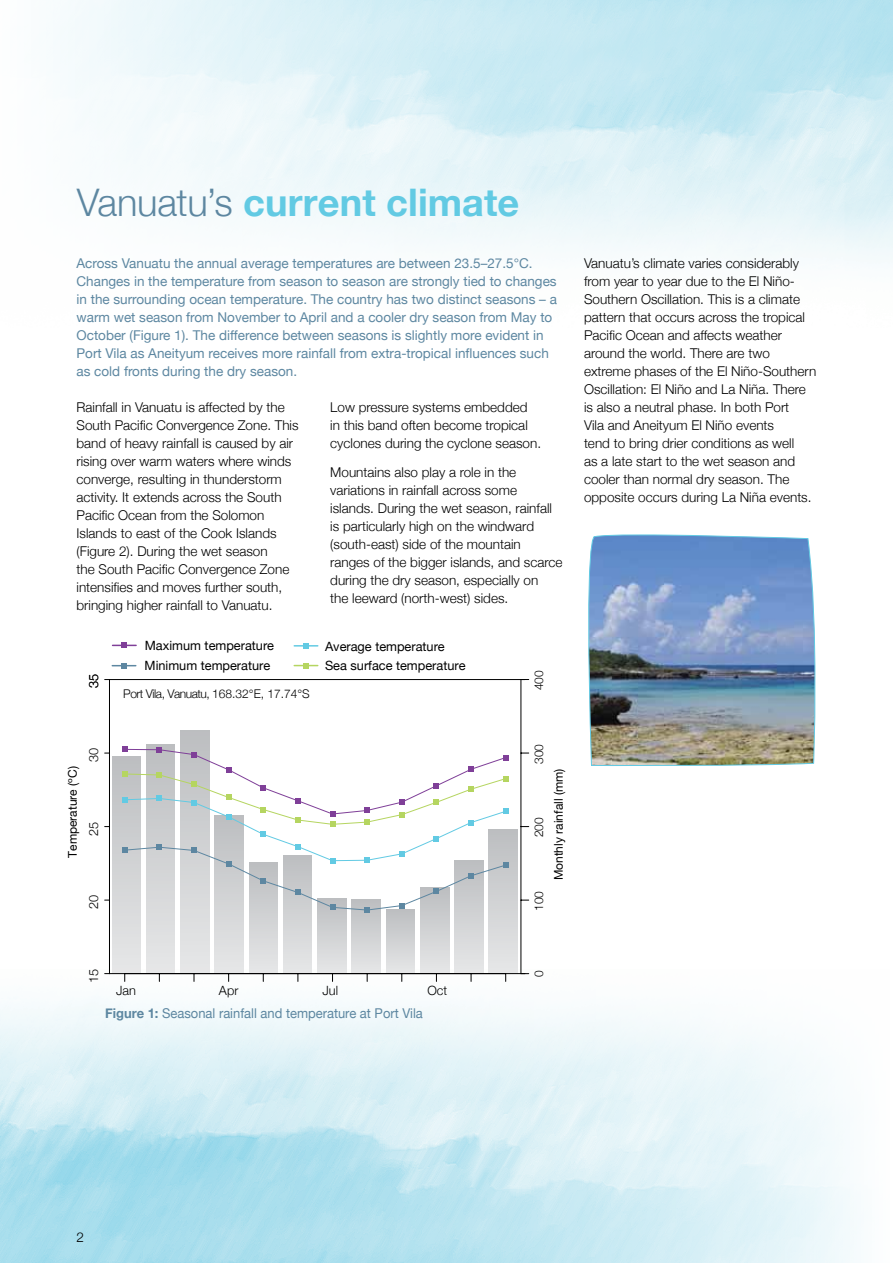
<style>
.page{position:relative;width:893px;height:1263px;background:#fff}
.page>*{position:absolute;margin:0;border:0;box-sizing:border-box;transform-origin:0 0}
.t1{font:700 37.95px "Helvetica Neue";color:#62cae3}
.t2{font:300 13.5px/18px "Helvetica Neue";color:#000}
.t3{font:13.5px/18px "Helvetica Neue";color:#5d87a1}
.t4{font:13.5px "Helvetica Neue";color:#5d87a1;scale:.96 1}
.t5{font:12.75px "Helvetica Neue";color:#000}
.t6{font:300 12.75px "Helvetica Neue";color:#000}
.t7{font:12px "Helvetica Neue";color:#000}
.t8{font:300 12px "Helvetica Neue";letter-spacing:-.04em;color:#000}
.t9{font:300 12px "Helvetica Neue";color:#000}
.s1{font-weight:300;color:#5d87a1}
.s2{font-weight:700}
</style>
<div class="page">
<img style="left:0;top:970px;width:857px;height:293px">
<svg style="left:113px;top:642px;width:23px;height:6px"></svg>
<svg style="left:294px;top:643px;width:24px;height:6px"></svg>
<svg style="left:112px;top:663px;width:24px;height:6px"></svg>
<svg style="left:294px;top:663px;width:24px;height:5px"></svg>
<div style="left:112px;top:756px;width:29px;height:218px;background:linear-gradient(to bottom,#bcbec0,#e6e7e8)"></div>
<div style="left:146px;top:744px;width:29px;height:230px;background:#e0e1e2"></div>
<svg style="left:181px;top:731px;width:28px;height:242px;background:#d9dbdc"></svg>
<div style="left:215px;top:815px;width:28px;height:159px;background:#dedfe0"></div>
<div style="left:249px;top:862px;width:29px;height:112px;background:#dadbdd"></div>
<div style="left:283px;top:855px;width:29px;height:119px;background:#dbdcdd"></div>
<svg style="left:318px;top:913px;width:28px;height:60px;background:#d5d6d7"></svg>
<svg style="left:352px;top:913px;width:28px;height:60px;background:#d4d5d7"></svg>
<div style="left:386px;top:909px;width:29px;height:65px;background:linear-gradient(to bottom,#bcbec0,#e6e7e8)"></div>
<svg style="left:420px;top:913px;width:29px;height:60px;background:#d7d8d9"></svg>
<div style="left:455px;top:860px;width:28px;height:114px;background:#dbdcdd"></div>
<div style="left:489px;top:830px;width:28px;height:144px;background:linear-gradient(to bottom,#bcbec1,#e6e7e8)"></div>
<hr style="left:521px;top:679px;width:1px;height:295px;background:#000">
<hr style="left:109px;top:679px;width:416px;height:1px;background:#000">
<hr style="left:109px;top:973px;width:416px;height:1px;background:#000">
<hr style="left:109px;top:679px;width:1px;height:294px;background:#000">
<svg style="left:122px;top:746px;width:387px;height:167px"></svg>
<img style="left:588px;top:534px;width:228px;height:232px">
<h1 class="t1" style="left:77px;top:179px;width:444px"><span class="s1">Vanuatu’s</span> current climate</h1>
<p class="t3" style="left:77px;top:254px;width:482px">Across Vanuatu the annual average temperatures are between 23.5–27.5°C.<br>Changes in the temperature from season to season are strongly tied to changes in the surrounding ocean temperature. The country has two distinct seasons – a warm wet season from November to April and a cooler dry season from May to October (Figure 1). The difference between seasons is slightly more evident in Port Vila as Aneityum receives more rainfall from extra-tropical influences such as cold fronts during the dry season.</p>
<p class="t2" style="left:77px;top:398px;width:224px">Rainfall in Vanuatu is affected by the South Pacific Convergence Zone. This band of heavy rainfall is caused by air rising over warm waters where winds converge, resulting in thunderstorm activity. It extends across the South Pacific Ocean from the Solomon Islands to east of the Cook Islands (Figure 2). During the wet season<br>the South Pacific Convergence Zone intensifies and moves further south, bringing higher rainfall to Vanuatu.</p>
<p class="t2" style="left:330px;top:398px;width:212px">Low pressure systems embedded<br>in this band often become tropical cyclones during the cyclone season.</p>
<p class="t2" style="left:330px;top:463px;width:234px">Mountains also play a role in the variations in rainfall across some islands. During the wet season, rainfall is particularly high on the windward (south-east) side of the mountain ranges of the bigger islands, and scarce during the dry season, especially on<br>the leeward (north-west) sides.</p>
<p class="t6" style="left:86px;top:688px;width:16px;rotate:-90deg">35</p>
<p class="t7" style="left:65px;top:858px;width:93px;rotate:-90deg">Temperature (ºC)</p>
<p class="t6" style="left:86px;top:762px;width:16px;rotate:-90deg">30</p>
<p class="t6" style="left:86px;top:836px;width:16px;rotate:-90deg">25</p>
<p class="t6" style="left:86px;top:909px;width:16px;rotate:-90deg">20</p>
<p class="t5" style="left:145px;top:638px;width:131px">Maximum temperature</p>
<p class="t5" style="left:325px;top:638px;width:121px">Average temperature</p>
<p class="t5" style="left:145px;top:658px;width:127px">Minimum temperature</p>
<p class="t5" style="left:325px;top:658px;width:142px">Sea surface temperature</p>
<p class="t8" style="left:123px;top:686px;width:188px">Port Vila, Vanuatu, 168.32°E, 17.74°S</p>
<p class="t9" style="left:531px;top:690px;width:22px;rotate:-90deg">400</p>
<p class="t9" style="left:531px;top:764px;width:22px;rotate:-90deg">300</p>
<p class="t9" style="left:531px;top:837px;width:22px;rotate:-90deg">200</p>
<p class="t9" style="left:531px;top:911px;width:22px;rotate:-90deg">100</p>
<p class="t7" style="left:551px;top:880px;width:113px;rotate:-90deg">Monthly rainfall (mm)</p>
<p class="t2" style="left:584px;top:254px;width:234px">Vanuatu’s climate varies considerably from year to year due to the El Niño-Southern Oscillation. This is a climate pattern that occurs across the tropical Pacific Ocean and affects weather around the world. There are two extreme phases of the El Niño-Southern Oscillation: El Niño and La Niña. There is also a neutral phase. In both Port<br>Vila and Aneityum El Niño events<br>tend to bring drier conditions as well<br>as a late start to the wet season and cooler than normal dry season. The opposite occurs during La Niña events.</p>
<p class="t6" style="left:86px;top:983px;width:16px;rotate:-90deg">15</p>
<p class="t6" style="left:116px;top:983px;width:21px">Jan</p>
<p class="t6" style="left:219px;top:983px;width:21px">Apr</p>
<p class="t6" style="left:322px;top:983px;width:17px">Jul</p>
<p class="t6" style="left:427px;top:983px;width:21px">Oct</p>
<p class="t4" style="left:105px;top:1005px;width:332px"><span class="s2">Figure 1:</span> Seasonal rainfall and temperature at Port Vila</p>
<p class="t9" style="left:531px;top:977px;width:8px;rotate:-90deg">0</p>
<p class="t2" style="left:77px;top:1228px;width:9px">2</p>
</div>
